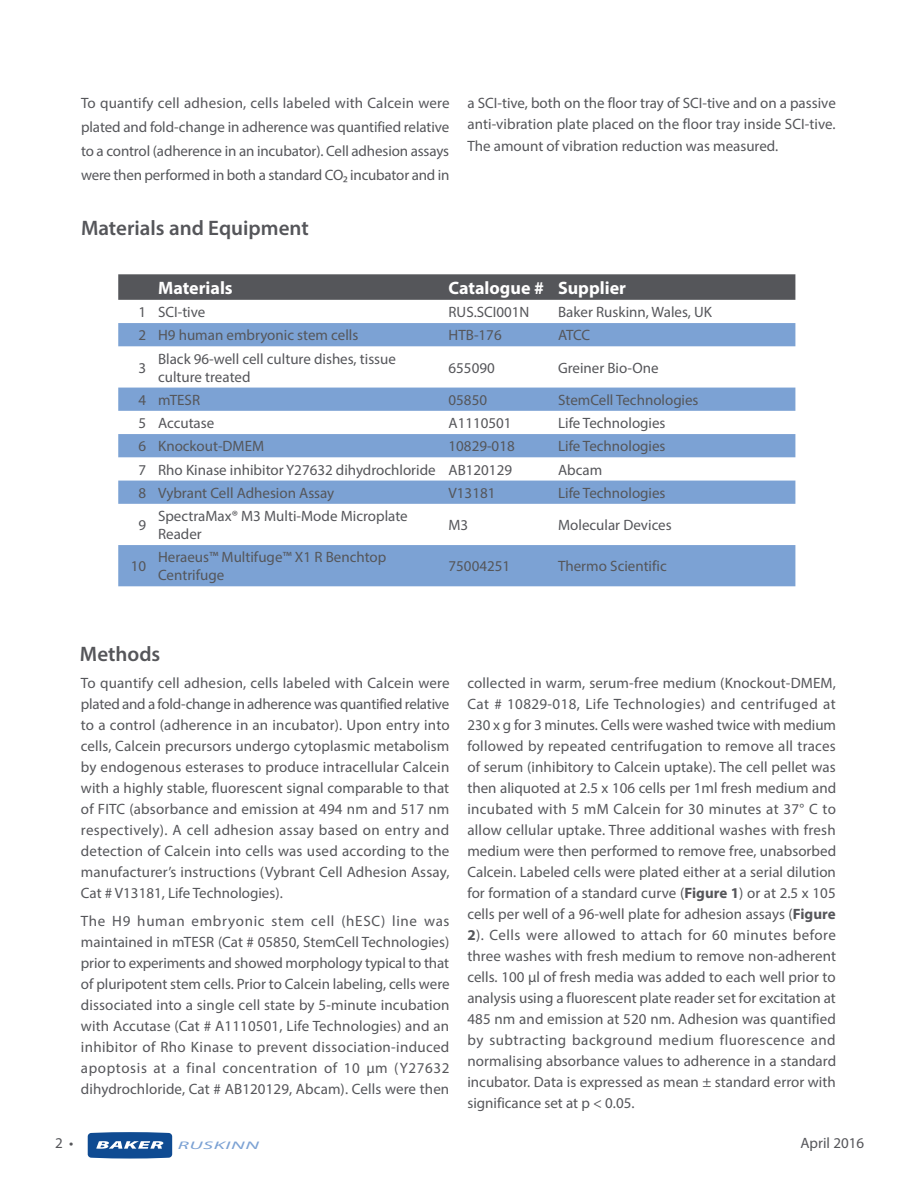
<style>
.page{position:relative;width:918px;height:1188px;background:#fff}
.page>*{position:absolute;margin:0;border:0;box-sizing:border-box;transform-origin:0 0}
.t1{font:600 21px "Myriad Pro";color:#55565a}
.t2{font:700 18px "Myriad Pro";color:#fff}
.t3{font:15px/21px "Myriad Pro";color:#55565a;text-align:justify}
.t4{font:italic 10.95px "Myriad Pro";letter-spacing:.03em;color:#7ca2d4;scale:1.95 1}
.s1{font-weight:700}
</style>
<div class="page">
<svg style="left:118px;top:274px;width:677px;height:26px;background:#58595d"></svg>
<svg style="left:118px;top:323px;width:677px;height:263px"></svg>
<svg style="left:88px;top:1132px;width:84px;height:27px;background:#3a6ba5"></svg>
<p class="t3" style="left:81px;top:90px;width:370px;line-height:24.2px">To quantify cell adhesion, cells labeled with Calcein were plated and fold-change in adherence was quantified relative to a control (adherence in an incubator). Cell adhesion assays were then performed in both a standard CO₂ incubator and in</p>
<p class="t3" style="left:467px;top:92px;width:370px;line-height:21.6px">a SCI-tive, both on the floor tray of SCI-tive and on a passive anti-vibration plate placed on the floor tray inside SCI-tive.<br>The amount of vibration reduction was measured.</p>
<h1 class="t1" style="left:81px;top:215px;width:229px">Materials and Equipment</h1>
<p class="t2" style="left:158px;top:276px;width:76px">Materials</p>
<p class="t2" style="left:449px;top:276px;width:179px">Catalogue # Supplier</p>
<p class="t3" style="left:138px;top:301px;width:69px">1 SCI-tive</p>
<p class="t3" style="left:449px;top:301px;width:82px">RUS.SCI001N</p>
<p class="t3" style="left:558px;top:301px;width:155px">Baker Ruskinn, Wales, UK</p>
<p class="t3" style="left:138px;top:325px;width:222px">2 H9 human embryonic stem cells</p>
<p class="t3" style="left:449px;top:325px;width:55px">HTB-176</p>
<p class="t3" style="left:558px;top:325px;width:34px">ATCC</p>
<p class="t3" style="left:138px;top:357px;width:9px">3</p>
<p class="t3" style="left:158px;top:349px;width:239px;line-height:18px">Black 96-well cell culture dishes, tissue culture treated</p>
<p class="t3" style="left:449px;top:357px;width:48px">655090</p>
<p class="t3" style="left:558px;top:357px;width:102px">Greiner Bio-One</p>
<p class="t3" style="left:138px;top:389px;width:63px">4 mTESR</p>
<p class="t3" style="left:449px;top:389px;width:40px">05850</p>
<p class="t3" style="left:558px;top:389px;width:142px">StemCell Technologies</p>
<p class="t3" style="left:138px;top:412px;width:77px">5 Accutase</p>
<p class="t3" style="left:449px;top:412px;width:65px">A1110501</p>
<p class="t3" style="left:558px;top:412px;width:109px">Life Technologies</p>
<p class="t3" style="left:138px;top:436px;width:127px">6 Knockout-DMEM</p>
<p class="t3" style="left:449px;top:436px;width:68px">10829-018</p>
<p class="t3" style="left:558px;top:436px;width:109px">Life Technologies</p>
<p class="t3" style="left:138px;top:459px;width:375px">7 Rho Kinase inhibitor Y27632 dihydrochloride AB120129</p>
<p class="t3" style="left:558px;top:459px;width:46px">Abcam</p>
<p class="t3" style="left:138px;top:482px;width:198px">8 Vybrant Cell Adhesion Assay</p>
<p class="t3" style="left:449px;top:482px;width:48px">V13181</p>
<p class="t3" style="left:558px;top:482px;width:109px">Life Technologies</p>
<p class="t3" style="left:138px;top:514px;width:9px">9</p>
<p class="t3" style="left:158px;top:507px;width:251px;line-height:18px">SpectraMax® M3 Multi-Mode Microplate<br>Reader</p>
<p class="t3" style="left:449px;top:514px;width:21px">M3</p>
<p class="t3" style="left:558px;top:514px;width:115px">Molecular Devices</p>
<p class="t3" style="left:131px;top:556px;width:17px">10</p>
<p class="t3" style="left:158px;top:548px;width:230px;line-height:18px">Heraeus™ Multifuge™ X1 R Benchtop<br>Centrifuge</p>
<p class="t3" style="left:449px;top:556px;width:63px">75004251</p>
<p class="t3" style="left:558px;top:556px;width:110px">Thermo Scientific</p>
<h1 class="t1" style="left:80px;top:640px;width:82px">Methods</h1>
<p class="t3" style="left:81px;top:672px;width:370px">To quantify cell adhesion, cells labeled with Calcein were plated and a fold-change in adherence was quantified relative to a control (adherence in an incubator). Upon entry into cells, Calcein precursors undergo cytoplasmic metabolism by endogenous esterases to produce intracellular Calcein with a highly stable, fluorescent signal comparable to that of FITC (absorbance and emission at 494 nm and 517 nm respectively). A cell adhesion assay based on entry and detection of Calcein into cells was used according to the manufacturer’s instructions (Vybrant Cell Adhesion Assay, Cat # V13181, Life Technologies).</p>
<p class="t3" style="left:81px;top:910px;width:370px">The H9 human embryonic stem cell (hESC) line was maintained in mTESR (Cat # 05850, StemCell Technologies) prior to experiments and showed morphology typical to that of pluripotent stem cells. Prior to Calcein labeling, cells were dissociated into a single cell state by 5-minute incubation with Accutase (Cat # A1110501, Life Technologies) and an inhibitor of Rho Kinase to prevent dissociation-induced apoptosis at a final concentration of 10 µm (Y27632 dihydrochloride, Cat # AB120129, Abcam). Cells were then</p>
<p class="t3" style="left:467px;top:672px;width:370px">collected in warm, serum-free medium (Knockout-DMEM, Cat # 10829-018, Life Technologies) and centrifuged at 230 x g for 3 minutes. Cells were washed twice with medium followed by repeated centrifugation to remove all traces of serum (inhibitory to Calcein uptake). The cell pellet was then aliquoted at 2.5 x 106 cells per 1ml fresh medium and incubated with 5 mM Calcein for 30 minutes at 37° C to allow cellular uptake. Three additional washes with fresh medium were then performed to remove free, unabsorbed Calcein. Labeled cells were plated either at a serial dilution for formation of a standard curve (<span class="s1">Figure 1</span>) or at 2.5 x 105 cells per well of a 96-well plate for adhesion assays (<span class="s1">Figure 2</span>). Cells were allowed to attach for 60 minutes before three washes with fresh medium to remove non-adherent cells. 100 µl of fresh media was added to each well prior to analysis using a fluorescent plate reader set for excitation at 485 nm and emission at 520 nm. Adhesion was quantified by subtracting background medium fluorescence and normalising absorbance values to adherence in a standard incubator. Data is expressed as mean ± standard error with significance set at p &lt; 0.05.</p>
<p class="t3" style="left:55px;top:1132px;width:20px">2 •</p>
<p class="t4" style="left:178px;top:1138px;width:43px">RUSKINN</p>
<p class="t3" style="left:800px;top:1132px;width:65px">April 2016</p>
</div>
